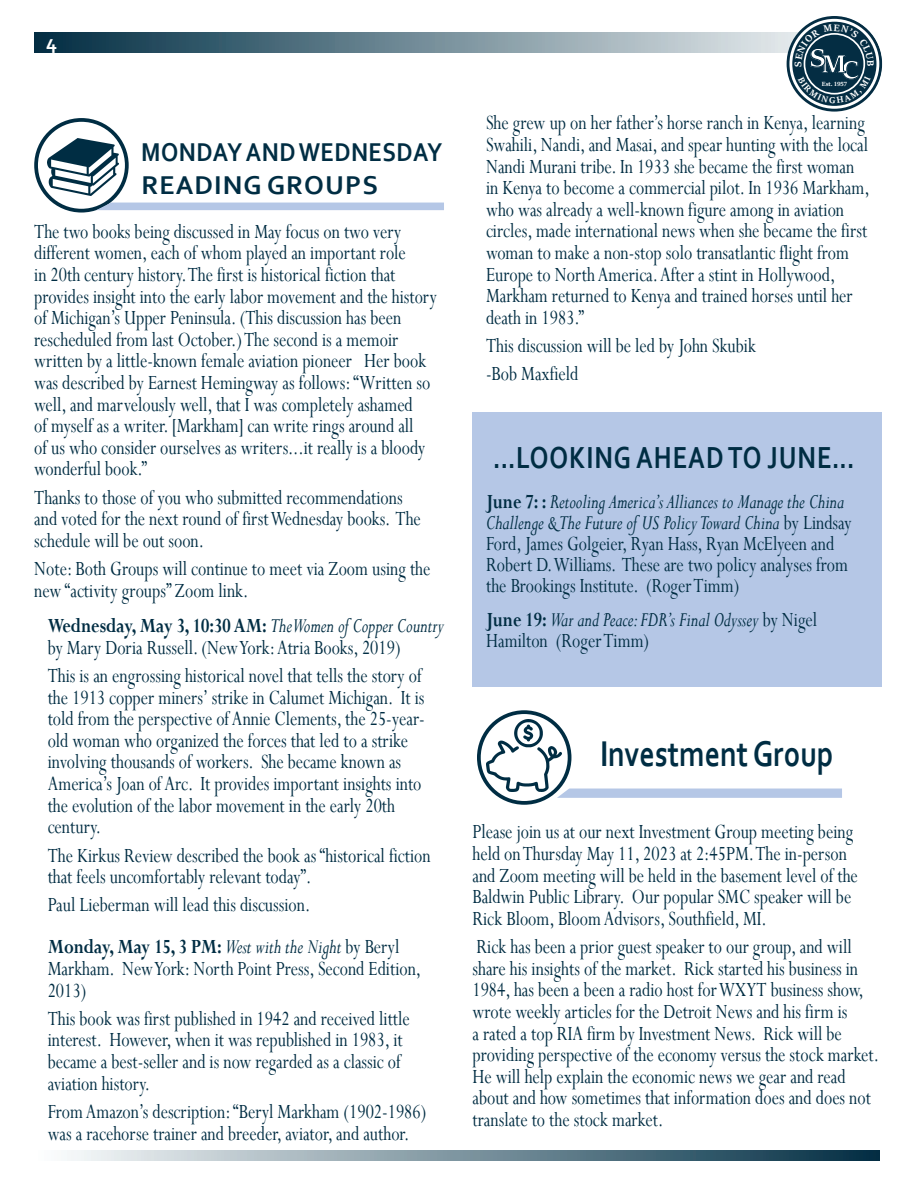
<style>
.page{position:relative;width:918px;height:1188px;background:#fff}
.page>*{position:absolute;margin:0;border:0;box-sizing:border-box;transform-origin:0 0}
.Heading_1{font:700 37.5px "Corbel";color:#002d43;scale:.8 1}
.Heading_1-2{font:700 31.8px "Corbel";letter-spacing:.04em;color:#002d43;scale:.8 1}
.t1{font:700 27.9px "Sitka Text";color:#fff}
.t2{font:700 27px "Corbel";letter-spacing:.02em;color:#002d43;scale:.87 1}
.t3{font:700 27px "Corbel";letter-spacing:.04em;color:#002d43}
.Body{font:22.5px/21.6px "Perpetua";color:#002d43;scale:.8 1}
.Body-2{font:italic 22.5px/21px "Perpetua";color:#002d43;scale:.8 1}
.t4{font:700 21px "Corbel";color:#fff}
.t5{font:700 6.75px "Sitka Display";color:#fff}
.s1{font-weight:700}
.s2{font-style:italic}
.s3{font-weight:700;font-style:normal}
.s4{font-style:normal}
</style>
<div class="page">
<svg style="left:34px;top:32px;width:753px;height:20px;background:#6f8995"></svg>
<svg style="left:67px;top:1151px;width:813px;height:10px;background:#79919c"></svg>
<img style="left:48px;top:139px;width:70px;height:57px">
<div style="left:34px;top:118px;width:95px;height:95px;border:4px solid #002d43;border-radius:50%"></div>
<div style="left:96px;top:203px;width:348px;height:7px;background:#b5c7e6"></div>
<div style="left:472px;top:413px;width:410px;height:274px;background:#b5c7e6"></div>
<img style="left:487px;top:719px;width:75px;height:73px">
<div style="left:477px;top:710px;width:94px;height:95px;border:4px solid #002d43;border-radius:50%"></div>
<svg style="left:557px;top:789px;width:285px;height:9px;background:#b7c8e6"></svg>
<svg style="left:787px;top:16px;width:95px;height:96px"></svg>
<p class="t4" style="left:46px;top:29px;width:13px">4</p>
<p class="t2" style="left:141px;top:135px;width:348px">MONDAY AND WEDNESDAY</p>
<p class="t3" style="left:141px;top:168px;width:238px">READING GROUPS</p>
<p class="Body" style="left:34px;top:220px;width:505px">The two books being discussed in May focus on two very different women, each of whom played an important role<br>in 20th century history. The first is historical fiction that provides insight into the early labor movement and the history of Michigan’s Upper Peninsula. (This discussion has been rescheduled from last October.) The second is a memoir written by a little-known female aviation pioneer Her book was described by Earnest Hemingway as follows: “Written so well, and marvelously well, that I was completely ashamed<br>of myself as a writer. [Markham] can write rings around all<br>of us who consider ourselves as writers...it really is a bloody wonderful book.”</p>
<p class="Body" style="left:34px;top:486px;width:485px">Thanks to those of you who submitted recommendations and voted for the next round of first Wednesday books. The schedule will be out soon.</p>
<p class="Body" style="left:34px;top:558px;width:497px">Note: Both Groups will continue to meet via Zoom using the new “activity groups” Zoom link.</p>
<p class="Body" style="left:48px;top:614px;width:497px"><span class="s1">Wednesday, May 3, 10:30 AM:</span> <span class="s2">The Women of Copper Country </span>by Mary Doria Russell. (New York: Atria Books, 2019)</p>
<p class="Body" style="left:48px;top:664px;width:473px">This is an engrossing historical novel that tells the story of the 1913 copper miners’ strike in Calumet Michigan. It is told from the perspective of Annie Clements, the 25-year&shy;old woman who organized the forces that led to a strike involving thousands of workers. She became known as America’s Joan of Arc. It provides important insights into the evolution of the labor movement in the early 20th century.</p>
<p class="Body" style="left:48px;top:844px;width:480px">The Kirkus Review described the book as “historical fiction that feels uncomfortably relevant today”.</p>
<p class="Body" style="left:48px;top:894px;width:330px">Paul Lieberman will lead this discussion.</p>
<p class="Body" style="left:48px;top:936px;width:468px"><span class="s1">Monday, May 15, 3 PM:</span> <span class="s2">West with the Night</span> by Beryl<br>Markham. New York: North Point Press, Second Edition,<br>2013)</p>
<p class="Body" style="left:48px;top:1007px;width:454px">This book was first published in 1942 and received little interest. However, when it was republished in 1983, it became a best-seller and is now regarded as a classic of aviation history.</p>
<p class="Body" style="left:48px;top:1100px;width:475px">From Amazon’s description: “Beryl Markham (1902-1986) was a racehorse trainer and breeder, aviator, and author.</p>
<p class="t1" style="left:809px;top:36px;width:18px">S</p>
<p class="t5" style="left:822px;top:79px;width:12px">Est.</p>
<p class="t1" style="left:820px;top:45px;width:40px">MC</p>
<p class="Body" style="left:486px;top:112px;width:481px">She grew up on her father’s horse ranch in Kenya, learning Swahili, Nandi, and Masai, and spear hunting with the local Nandi Murani tribe. In 1933 she became the first woman in Kenya to become a commercial pilot. In 1936 Markham, who was already a well-known figure among in aviation circles, made international news when she became the first woman to make a non-stop solo transatlantic flight from Europe to North America. After a stint in Hollywood, Markham returned to Kenya and trained horses until her death in 1983.”</p>
<p class="Body" style="left:486px;top:334px;width:339px">This discussion will be led by John Skubik</p>
<p class="Body" style="left:486px;top:363px;width:117px">-Bob Maxfield</p>
<p class="Heading_1-2" style="left:493px;top:438px;width:453px">...LOOKING AHEAD TO JUNE...</p>
<p class="Body" style="left:486px;top:490px;width:458px;line-height:21px"><span class="s1">June 7: :</span> <span class="s2">Retooling America’s Alliances to Manage the China Challenge &amp; The Future of US Policy Toward China</span> by Lindsay Ford, James Golgeier, Ryan Hass, Ryan McElyeen and Robert D. Williams. These are two policy analyses from the Brookings Institute. (Roger Timm)</p>
<p class="Body-2" style="left:486px;top:608px;width:415px"><span class="s3">June 19:</span> War and Peace: FDR’s Final Odyssey <span class="s4">by Nigel<br>Hamilton (Roger Timm)</span></p>
<p class="Heading_1" style="left:600px;top:730px;width:293px">Investment Group</p>
<p class="Body" style="left:472px;top:821px;width:483px">Please join us at our next Investment Group meeting being held on Thursday May 11, 2023 at 2:45PM. The in-person and Zoom meeting will be held in the basement level of the Baldwin Public Library. Our popular SMC speaker will be Rick Bloom, Bloom Advisors, Southfield, MI.</p>
<p class="Body" style="left:472px;top:935px;width:510px">Rick has been a prior guest speaker to our group, and will share his insights of the market. Rick started his business in 1984, has been a been a radio host for WXYT business show, wrote weekly articles for the Detroit News and his firm is<br>a rated a top RIA firm by Investment News. Rick will be providing perspective of the economy versus the stock market.<br>He will help explain the economic news we gear and read about and how sometimes that information does and does not translate to the stock market.</p>
</div>
